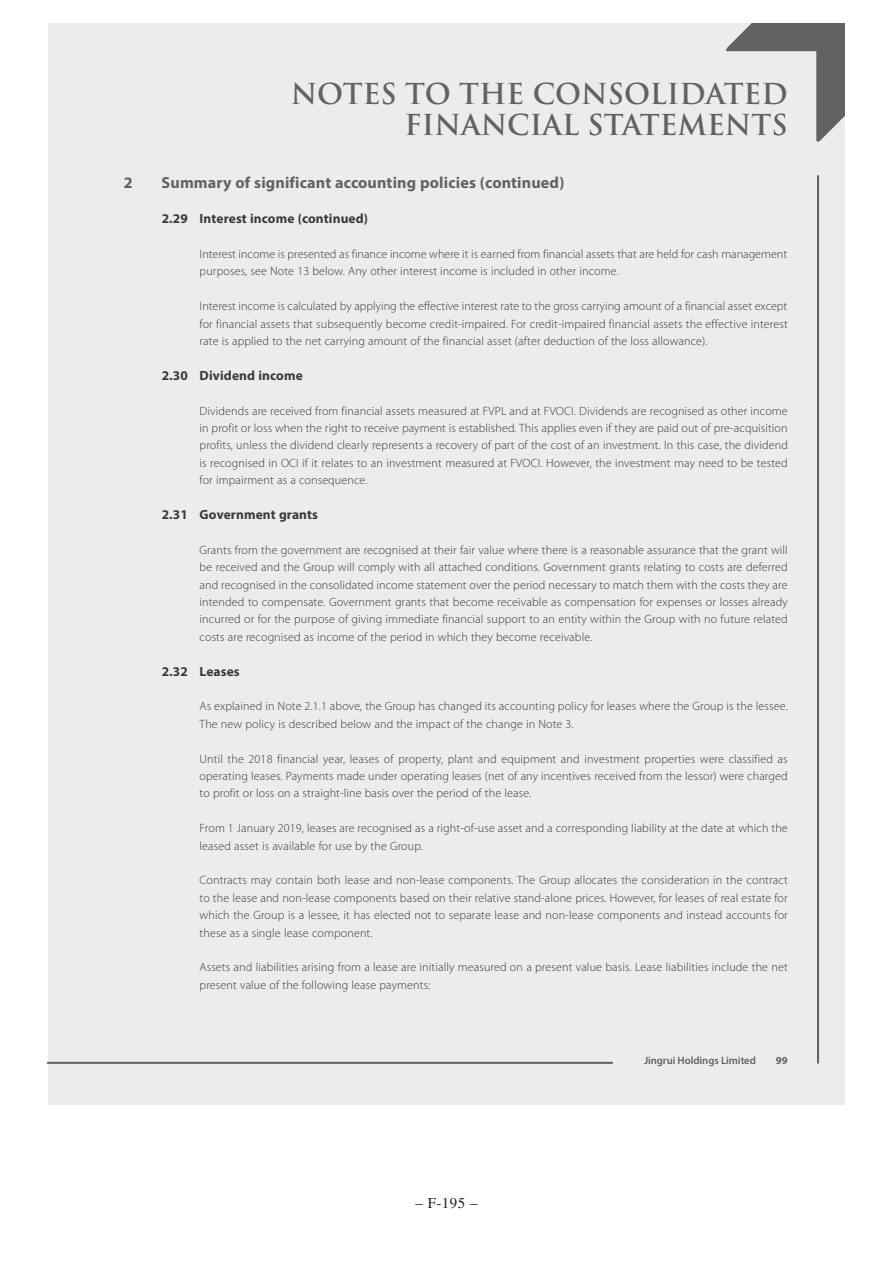
<style>
.page{position:relative;width:893px;height:1263px;background:#fff}
.page>*{position:absolute;margin:0;border:0;box-sizing:border-box;transform-origin:0 0}
.t1{font:700 28.05px/30.8px "Trajan Pro";color:#626262;text-align:right}
.t2{font:700 16.05px "Myriad Pro";letter-spacing:.01em;color:#626262}
.t3{font:15px "Times LT Std";color:#231f20}
.t4{font:700 13.35px "Myriad Pro";letter-spacing:.01em;color:#3b3a3b}
.t5{font:300 12px/17.4px "Myriad Pro";letter-spacing:.01em;color:#3b3a3b;text-align:justify}
.t6{font:600 10.65px "Myriad Pro";letter-spacing:-.005em;color:#626262}
.t7{font:700 10.65px "Myriad Pro";color:#626262}
</style>
<div class="page">
<div style="left:48px;top:23px;width:797px;height:1081px;background:#ececec"></div>
<hr style="left:48px;top:1062px;width:564px;height:2px;background:#626262">
<hr style="left:817px;top:176px;width:2px;height:887px;background:#626262">
<svg style="left:726px;top:23px;width:119px;height:118px"></svg>
<h1 class="t1" style="left:291px;top:79px;width:498px">NOTES TO THE CONSOLIDATED<br>FINANCIAL STATEMENTS</h1>
<h2 class="t2" style="left:124px;top:173px;width:10px">2</h2>
<h2 class="t2" style="left:162px;top:173px;width:404px">Summary of significant accounting policies (continued)</h2>
<p class="t4" style="left:162px;top:210px;width:208px">2.29 Interest income (continued)</p>
<p class="t5" style="left:200px;top:246px;width:589px">Interest income is presented as finance income where it is earned from financial assets that are held for cash management purposes, see Note 13 below. Any other interest income is included in other income.</p>
<p class="t5" style="left:200px;top:298px;width:590px">Interest income is calculated by applying the effective interest rate to the gross carrying amount of a financial asset except for financial assets that subsequently become credit-impaired. For credit-impaired financial assets the effective interest rate is applied to the net carrying amount of the financial asset (after deduction of the loss allowance).</p>
<p class="t4" style="left:162px;top:367px;width:143px">2.30 Dividend income</p>
<p class="t5" style="left:200px;top:402px;width:590px">Dividends are received from financial assets measured at FVPL and at FVOCI. Dividends are recognised as other income in profit or loss when the right to receive payment is established. This applies even if they are paid out of pre-acquisition profits, unless the dividend clearly represents a recovery of part of the cost of an investment. In this case, the dividend is recognised in OCI if it relates to an investment measured at FVOCI. However, the investment may need to be tested for impairment as a consequence.</p>
<p class="t4" style="left:162px;top:506px;width:158px">2.31 Government grants</p>
<p class="t5" style="left:200px;top:541px;width:590px">Grants from the government are recognised at their fair value where there is a reasonable assurance that the grant will be received and the Group will comply with all attached conditions. Government grants relating to costs are deferred and recognised in the consolidated income statement over the period necessary to match them with the costs they are intended to compensate. Government grants that become receivable as compensation for expenses or losses already incurred or for the purpose of giving immediate financial support to an entity within the Group with no future related costs are recognised as income of the period in which they become receivable.</p>
<p class="t4" style="left:162px;top:662px;width:80px">2.32 Leases</p>
<p class="t5" style="left:200px;top:698px;width:590px">As explained in Note 2.1.1 above, the Group has changed its accounting policy for leases where the Group is the lessee.<br>The new policy is described below and the impact of the change in Note 3.</p>
<p class="t5" style="left:200px;top:750px;width:590px">Until the 2018 financial year, leases of property, plant and equipment and investment properties were classified as operating leases. Payments made under operating leases (net of any incentives received from the lessor) were charged to profit or loss on a straight-line basis over the period of the lease.</p>
<p class="t5" style="left:200px;top:820px;width:590px">From 1 January 2019, leases are recognised as a right-of-use asset and a corresponding liability at the date at which the leased asset is available for use by the Group.</p>
<p class="t5" style="left:200px;top:872px;width:590px">Contracts may contain both lease and non-lease components. The Group allocates the consideration in the contract to the lease and non-lease components based on their relative stand-alone prices. However, for leases of real estate for which the Group is a lessee, it has elected not to separate lease and non-lease components and instead accounts for these as a single lease component.</p>
<p class="t5" style="left:200px;top:959px;width:590px">Assets and liabilities arising from a lease are initially measured on a present value basis. Lease liabilities include the net present value of the following lease payments:</p>
<p class="t3" style="left:415px;top:1194px;width:64px">– F-195 –</p>
<p class="t6" style="left:644px;top:1054px;width:113px">Jingrui Holdings Limited</p>
<p class="t7" style="left:776px;top:1054px;width:13px">99</p>
</div>
